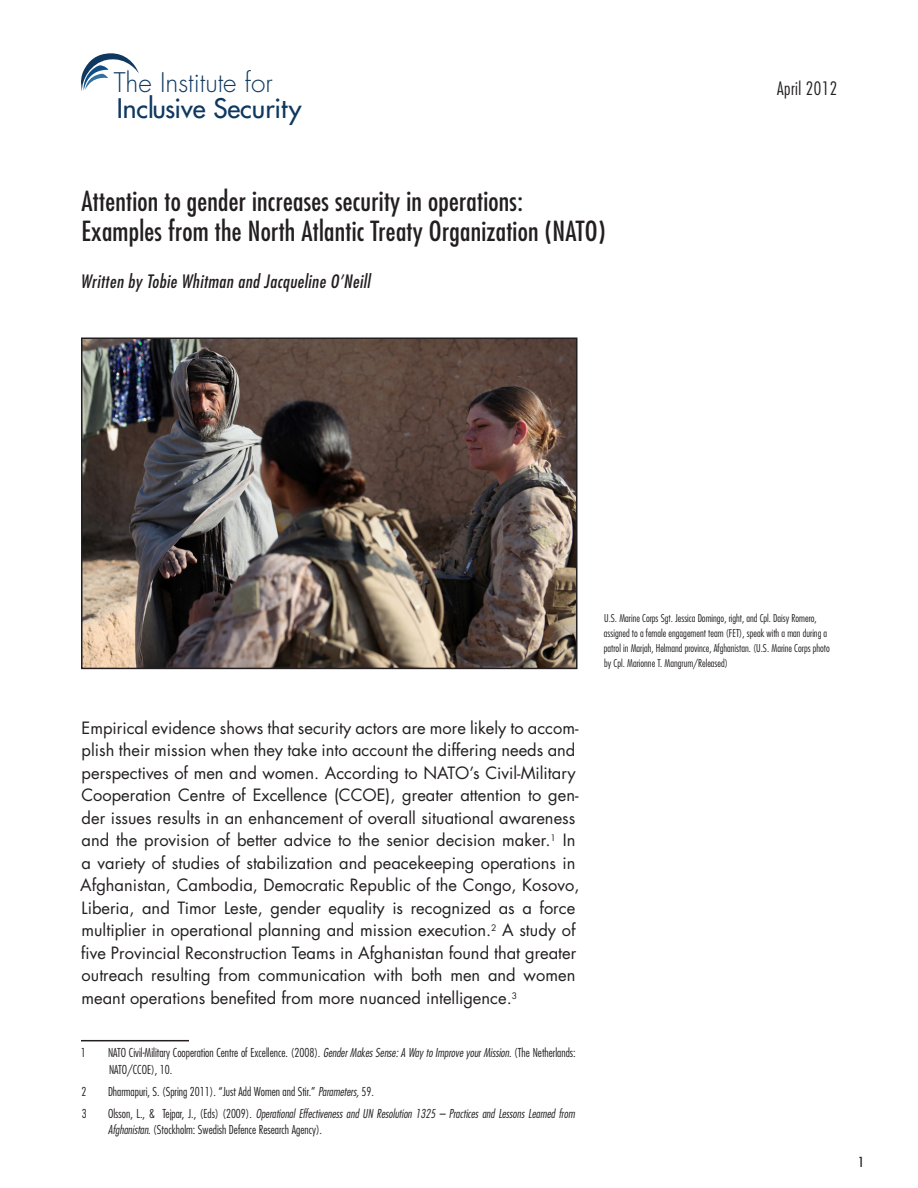
<style>
.page{position:relative;width:918px;height:1188px;background:#fff}
.page>*{position:absolute;margin:0;border:0;box-sizing:border-box;transform-origin:0 0}
.t1{font:condensed 27px "Futura Std";letter-spacing:.01em;color:#231f20}
.t2{font:500 26.25px/26.2px "Futura Std";color:#0f3860}
.Heading_3{font:italic condensed 18px "Futura Std";letter-spacing:.025em;color:#231f20}
.Heading_3-2{font:300 condensed 18px "Futura Std";letter-spacing:.025em;color:#231f20}
.Body_Text{font:16.5px/22.5px "Futura Std";color:#231f20}
.t3{font:condensed 13.5px "Futura Std";color:#231f20}
.Endnote_listing{font:300 condensed 12px/16.5px "Futura Std";color:#231f20}
.Endnote_listing-2{font:italic 300 condensed 12px/16.5px "Futura Std";color:#231f20}
.t4{font:300 condensed 10.5px/15px "Futura Std";color:#231f20}
.s1{font-weight:300}
.s2{font-style:italic}
.s3{font-style:normal}
</style>
<div class="page">
<hr style="left:81px;top:1040px;width:108px;height:1px;background:#231f20">
<img style="left:84px;top:341px;width:491px;height:325px">
<div style="left:81px;top:338px;width:497px;height:331px;border:2px solid #231f20"></div>
<svg style="left:81px;top:53px;width:58px;height:38px"></svg>
<p class="t2" style="left:114px;top:69px;width:189px"><span class="s1">The Institute for<br></span>Inclusive Security</p>
<p class="Heading_3-2" style="left:777px;top:78px;width:61px">April 2012</p>
<p class="t1" style="left:81px;top:185px;width:443px">Attention to gender increases security in operations:</p>
<p class="t1" style="left:82px;top:215px;width:525px">Examples from the North Atlantic Treaty Organization (NATO)</p>
<p class="Heading_3" style="left:81px;top:270px;width:291px">Written by Tobie Whitman and Jacqueline O’Neill</p>
<p class="Body_Text" style="left:80px;top:717px;width:501px">Empirical evidence shows that security actors are more likely to accom&shy;plish their mission when they take into account the differing needs and perspectives of men and women. According to NATO’s Civil-Military Cooperation Centre of Excellence (CCOE), greater attention to gen&shy;der issues results in an enhancement of overall situational awareness and the provision of better advice to the senior decision maker.<sup>1</sup> In a variety of studies of stabilization and peacekeeping operations in Afghanistan, Cambodia, Democratic Republic of the Congo, Kosovo, Liberia, and Timor Leste, gender equality is recognized as a force multiplier in operational planning and mission execution.<sup>2</sup> A study of five Provincial Reconstruction Teams in Afghanistan found that greater outreach resulting from communication with both men and women meant operations benefited from more nuanced intelligence.<sup>3</sup></p>
<p class="Endnote_listing" style="left:81px;top:1045px;width:6px">1</p>
<p class="Endnote_listing" style="left:108px;top:1045px;width:469px">NATO Civil-Military Cooperation Centre of Excellence. (2008). <span class="s2">Gender Makes Sense: A Way to Improve your Mission</span>. (The Netherlands:<br>NATO/CCOE), 10.</p>
<p class="Endnote_listing" style="left:81px;top:1083px;width:6px">2</p>
<p class="Endnote_listing" style="left:108px;top:1083px;width:267px">Dharmapuri, S. (Spring 2011). “Just Add Women and Stir.” <span class="s2">Parameters,</span> 59.</p>
<p class="Endnote_listing" style="left:82px;top:1105px;width:6px">3</p>
<p class="Endnote_listing-2" style="left:108px;top:1105px;width:468px"><span class="s3">Olsson, L., &amp; Tejpar, J., (Eds) (2009).</span> Operational Effectiveness and UN Resolution 1325 – Practices and Lessons Learned from<br>Afghanistan<span class="s3">. (Stockholm: Swedish Defence Research Agency).</span></p>
<p class="t4" style="left:604px;top:611px;width:227px">U.S. Marine Corps Sgt. Jessica Domingo, right, and Cpl. Daisy Romero, assigned to a female engagement team (FET), speak with a man during a patrol in Marjah, Helmand province, Afghanistan. (U.S. Marine Corps photo by Cpl. Marionne T. Mangrum/Released)</p>
<p class="t3" style="left:858px;top:1153px;width:7px">1</p>
</div>
